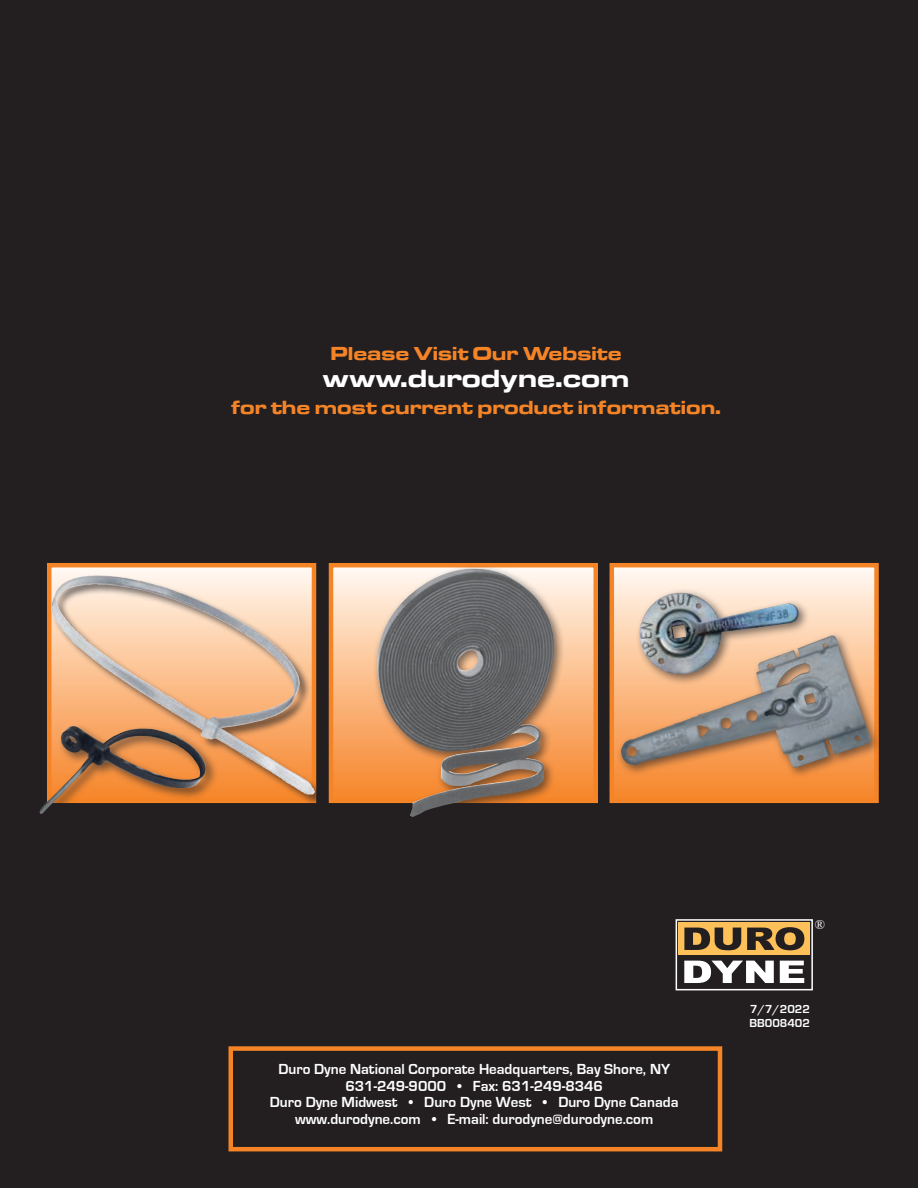
<style>
.page{position:relative;width:918px;height:1188px;background:#231f20}
.page>*{position:absolute;margin:0;border:0;box-sizing:border-box;transform-origin:0 0}
.t1{font:700 expanded 25.5px "Eurostile MN";color:#fff}
.t2{font:700 expanded 19.5px "Eurostile MN";color:#f58427}
.t3{font:700 15px/16.5px "Eurostile";color:#fff;text-align:center}
.t4{font:13.5px "Times New Roman";color:#fff}
.t5{font:700 12px/13.5px "Eurostile";color:#fff}
</style>
<div class="page">
<div style="left:679px;top:922px;width:131px;height:33px;background:#fec058"></div>
<svg style="left:684px;top:928px;width:57px;height:22px"></svg>
<svg style="left:747px;top:927px;width:57px;height:23px"></svg>
<svg style="left:684px;top:961px;width:90px;height:22px"></svg>
<svg style="left:780px;top:961px;width:24px;height:22px"></svg>
<div style="left:676px;top:919px;width:137px;height:71px;border:2px solid #fff"></div>
<div style="left:49px;top:565px;width:265px;height:236px;background:#fff8f2"></div>
<div style="left:47px;top:563px;width:269px;height:240px;border:4px solid #f58427"></div>
<div style="left:331px;top:565px;width:265px;height:236px;background:linear-gradient(to bottom,#fff9f1,#f68428)"></div>
<div style="left:329px;top:563px;width:269px;height:240px;border:4px solid #f58427"></div>
<svg style="left:615px;top:568px;width:259px;height:230px;background:#fbc9a0"></svg>
<div style="left:610px;top:563px;width:269px;height:240px;border:4px solid #f58427"></div>
<div style="left:229px;top:1046px;width:493px;height:105px;border:4px solid #f58427"></div>
<div style="left:51px;top:575px;width:275px;height:231px;background:#231f20;opacity:.6"></div>
<img style="left:51px;top:575px;width:51px;height:57px">
<div style="left:37px;top:723px;width:182px;height:103px;background:#231f20;opacity:.6"></div>
<img style="left:39px;top:726px;width:168px;height:88px">
<div style="left:616px;top:631px;width:266px;height:148px;background:#231f20;opacity:.6"></div>
<img style="left:621px;top:637px;width:206px;height:131px">
<div style="left:635px;top:588px;width:175px;height:98px;background:#231f20;opacity:.6"></div>
<img style="left:658px;top:593px;width:21px;height:7px">
<div style="left:373px;top:564px;width:192px;height:264px;background:#231f20;opacity:.6"></div>
<img style="left:377px;top:569px;width:177px;height:248px">
<h2 class="t2" style="left:330px;top:343px;width:293px">Please Visit Our Website</h2>
<h1 class="t1" style="left:323px;top:364px;width:308px">www.durodyne.com</h1>
<h2 class="t2" style="left:231px;top:397px;width:492px">for the most current product information.</h2>
<p class="t3" style="left:270px;top:1061px;width:410px">Duro Dyne National Corporate Headquarters, Bay Shore, NY 631-249-9000 • Fax: 631-249-8346<br>Duro Dyne Midwest • Duro Dyne West • Duro Dyne Canada www.durodyne.com • E-mail: durodyne@durodyne.com</p>
<p class="t4" style="left:815px;top:915px;width:12px">®</p>
<p class="t5" style="left:750px;top:1003px;width:62px">7/7/2022<br>BB008402</p>
</div>
